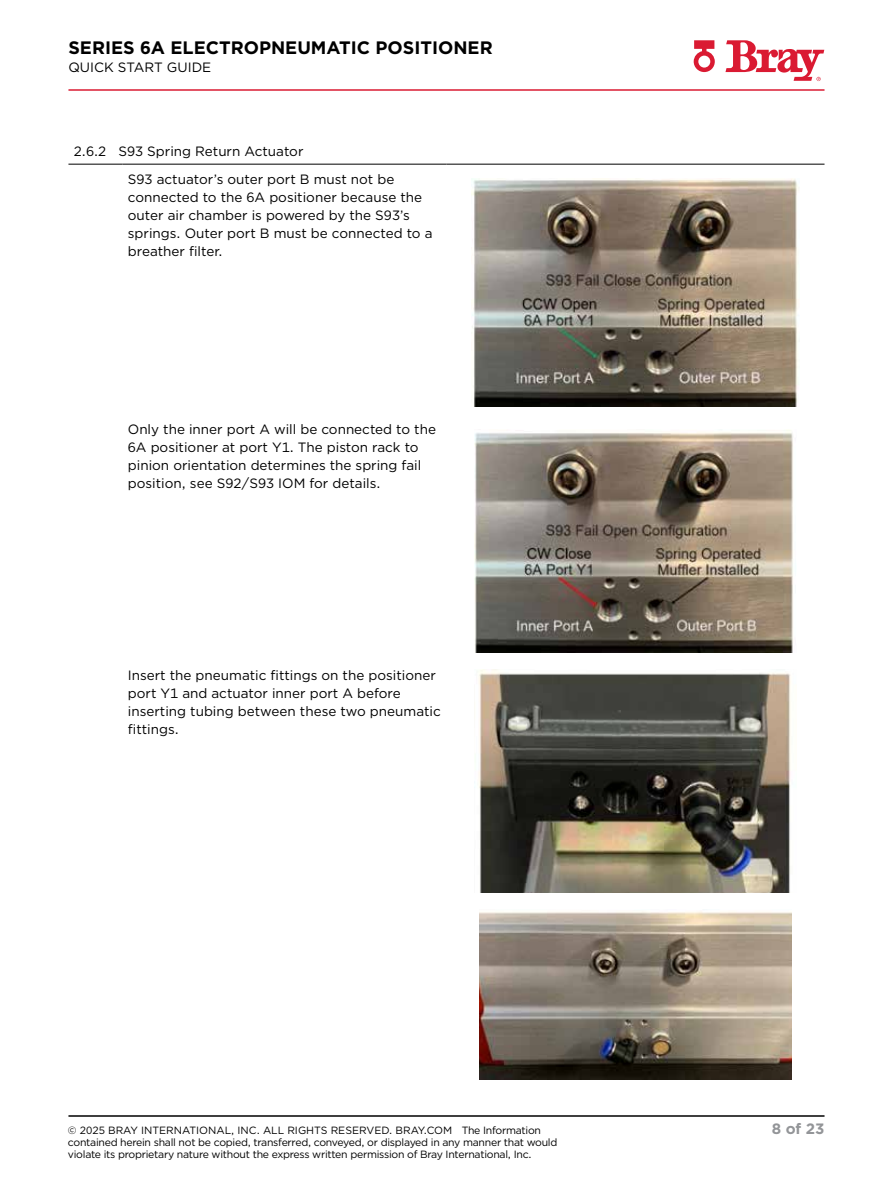
<style>
.page{position:relative;width:893px;height:1188px;background:#fff}
.page>*{position:absolute;margin:0;border:0;box-sizing:border-box;transform-origin:0 0}
.t1{font:700 18px "Gotham";color:#000}
.t2{font:700 15px "Gotham";color:#939598}
.t3{font:13.5px/18px "Gotham";color:#000}
.t4{font:10.5px/12px "Gotham";letter-spacing:-.025em;color:#000}
.t5{font:10.5px "Gotham";color:#000}
</style>
<div class="page">
<hr style="left:68px;top:89px;width:756px;height:2px;background:#da1a32">
<svg style="left:725px;top:40px;width:99px;height:41px"></svg>
<svg style="left:694px;top:40px;width:21px;height:32px"></svg>
<hr style="left:68px;top:1115px;width:756px;height:2px;background:#000">
<hr style="left:68px;top:164px;width:54px;height:1px;background:#000">
<hr style="left:122px;top:164px;width:324px;height:1px;background:#000">
<hr style="left:446px;top:164px;width:378px;height:1px;background:#000">
<img style="left:471px;top:179px;width:328px;height:227px">
<img style="left:474px;top:429px;width:322px;height:223px">
<img style="left:474px;top:670px;width:317px;height:222px">
<img style="left:480px;top:911px;width:311px;height:168px">
<h1 class="t1" style="left:68px;top:36px;width:426px">SERIES 6A ELECTROPNEUMATIC POSITIONER</h1>
<p class="t3" style="left:68px;top:58px;width:144px">QUICK START GUIDE</p>
<p class="t3" style="left:128px;top:136px;width:268px;line-height:28px;text-indent:-54px">2.6.2 S93 Spring Return Actuator<br>S93 actuator’s outer port B must not be</p>
<p class="t3" style="left:128px;top:188px;width:306px">connected to the 6A positioner because the outer air chamber is powered by the S93’s springs. Outer port B must be connected to a breather filter.</p>
<p class="t3" style="left:128px;top:420px;width:310px">Only the inner port A will be connected to the 6A positioner at port Y1. The piston rack to pinion orientation determines the spring fail position, see S92/S93 IOM for details.</p>
<p class="t3" style="left:128px;top:666px;width:314px">Insert the pneumatic fittings on the positioner port Y1 and actuator inner port A before inserting tubing between these two pneumatic fittings.</p>
<p class="t5" style="left:68px;top:1124px;width:475px">© 2025 BRAY INTERNATIONAL, INC. ALL RIGHTS RESERVED. BRAY.COM The Information</p>
<p class="t2" style="left:772px;top:1119px;width:54px">8 of 23</p>
<p class="t4" style="left:68px;top:1136px;width:491px">contained herein shall not be copied, transferred, conveyed, or displayed in any manner that would violate its proprietary nature without the express written permission of Bray International, Inc.</p>
</div>
